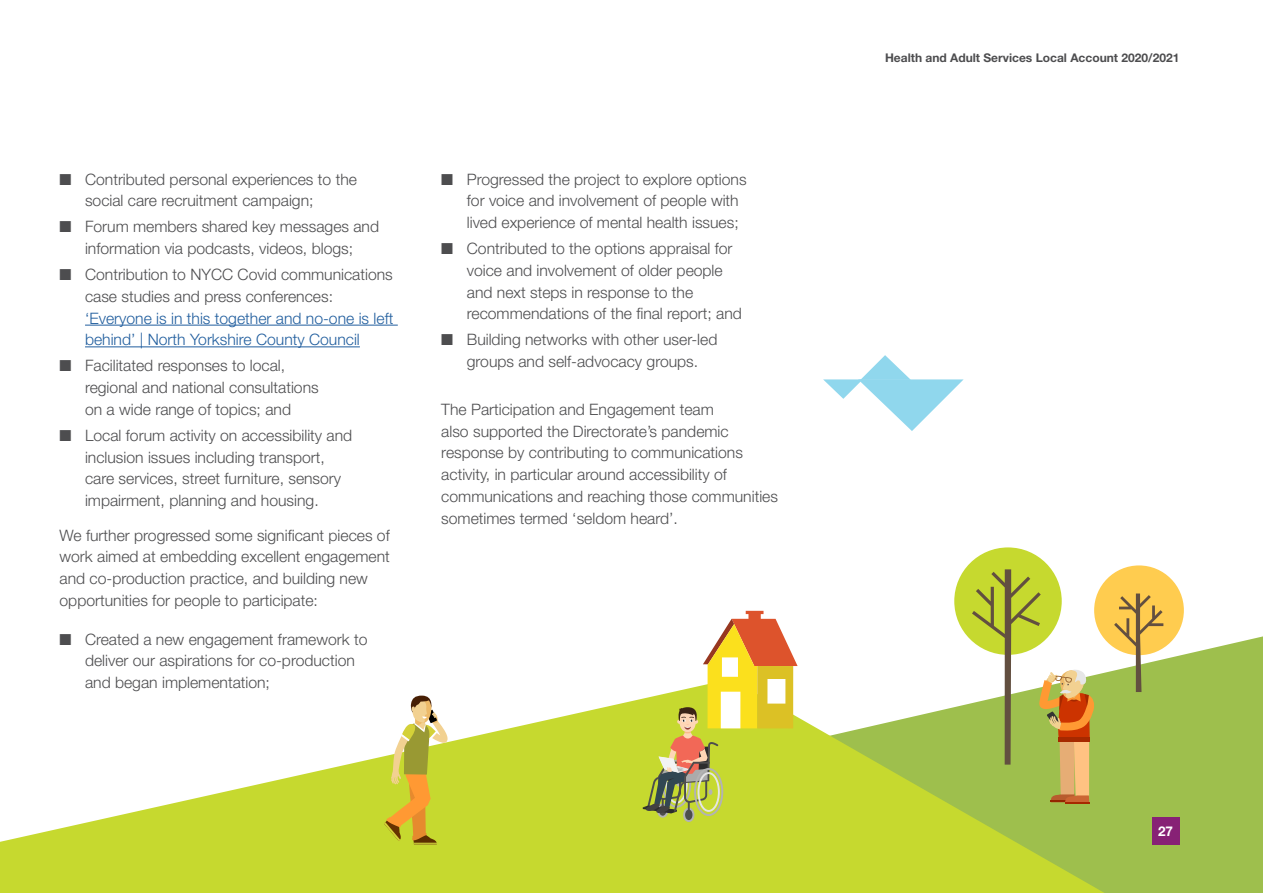
<style>
.page{position:relative;width:1263px;height:893px;background:#fff}
.page>*{position:absolute;margin:0;border:0;box-sizing:border-box;transform-origin:0 0}
.Body{font:300 15.75px/21.8px "Helvetica Neue LT Std";color:#4d4d4f}
.t1{font:300 15.75px/21.8px "Helvetica Neue LT Std";color:#215e9e}
.t2{font:700 13.5px "Helvetica Neue LT Std";color:#fff}
.t3{font:700 12px "Helvetica Neue LT Std";color:#4d4d4f}
.s1{color:#4d4d4f}
</style>
<div class="page">
<hr style="left:85px;top:325px;width:313px;height:1px;background:#215e9e">
<hr style="left:85px;top:346px;width:275px;height:1px;background:#215e9e">
<svg style="left:823px;top:355px;width:140px;height:76px"></svg>
<svg style="left:797px;top:636px;width:466px;height:257px;fill:#9ebf4d"></svg>
<svg style="left:0;top:679px;width:1104px;height:214px;fill:#c6d92f"></svg>
<div style="left:1094px;top:565px;width:90px;height:90px;background:#ffcc4f;border-radius:50%"></div>
<svg style="left:1114px;top:593px;width:49px;height:99px"></svg>
<div style="left:954px;top:547px;width:108px;height:108px;background:#c6d92f;border-radius:50%"></div>
<svg style="left:972px;top:569px;width:123px;height:235px"></svg>
<svg style="left:384px;top:695px;width:64px;height:150px"></svg>
<svg style="left:643px;top:611px;width:154px;height:211px"></svg>
<div style="left:1152px;top:817px;width:27px;height:28px;background:#872175"></div>
<p class="Body" style="left:85px;top:168px;width:273px;text-indent:-26px">■ Contributed personal experiences to the social care recruitment campaign;</p>
<p class="Body" style="left:60px;top:215px;width:321px;text-align:center">■ Forum members shared key messages and information via podcasts, videos, blogs;</p>
<p class="t1" style="left:85px;top:263px;width:310px;text-indent:-26px"><span class="s1">■ Contribution to NYCC Covid communications case studies and press conferences: </span>‘Everyone is in this together and no-one is left behind’ | North Yorkshire County Council</p>
<p class="Body" style="left:85px;top:354px;width:235px;text-indent:-26px">■ Facilitated responses to local, regional and national consultations on a wide range of topics; and</p>
<p class="Body" style="left:85px;top:424px;width:269px;text-indent:-26px">■ Local forum activity on accessibility and inclusion issues including transport, care services, street furniture, sensory impairment, planning and housing.</p>
<p class="Body" style="left:60px;top:524px;width:332px">We further progressed some significant pieces of work aimed at embedding excellent engagement and co-production practice, and building new opportunities for people to participate:</p>
<p class="Body" style="left:85px;top:628px;width:284px;text-indent:-26px">■ Created a new engagement framework to deliver our aspirations for co-production and began implementation;</p>
<p class="Body" style="left:467px;top:168px;width:281px;text-indent:-26px">■ Progressed the project to explore options for voice and involvement of people with lived experience of mental health issues;</p>
<p class="Body" style="left:467px;top:237px;width:277px;text-indent:-26px">■ Contributed to the options appraisal for voice and involvement of older people and next steps in response to the recommendations of the final report; and</p>
<p class="Body" style="left:441px;top:328px;width:278px;text-align:center">■ Building networks with other user-led groups and self-advocacy groups.</p>
<p class="Body" style="left:441px;top:398px;width:338px">The Participation and Engagement team<br>also supported the Directorate’s pandemic response by contributing to communications activity, in particular around accessibility of communications and reaching those communities sometimes termed ‘seldom heard’.</p>
<p class="t3" style="left:885px;top:50px;width:296px">Health and Adult Services Local Account 2020/2021</p>
<p class="t2" style="left:1158px;top:822px;width:17px">27</p>
</div>
